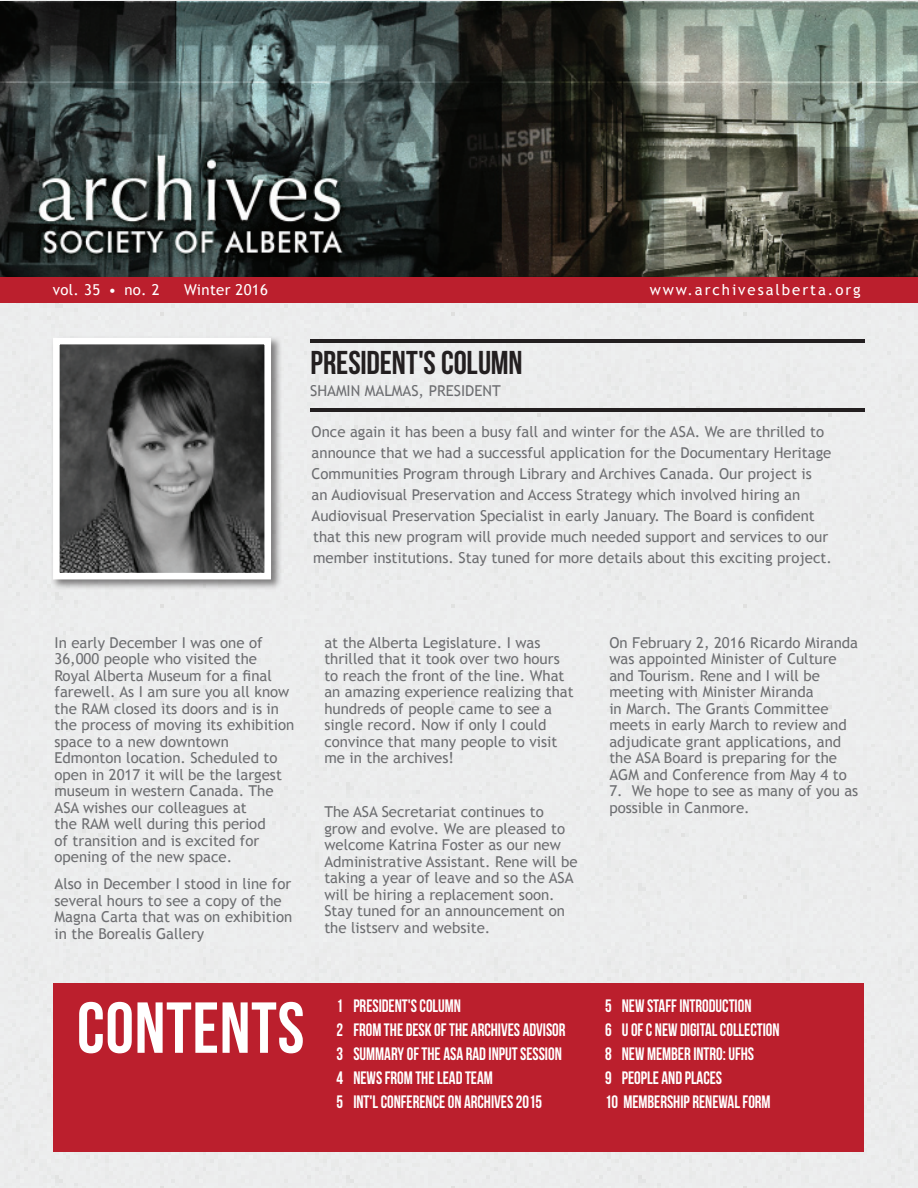
<style>
.page{position:relative;width:918px;height:1188px;background:#eceded}
.page>*{position:absolute;margin:0;border:0;box-sizing:border-box;transform-origin:0 0}
.t1{font:72px "Bebas Neue";letter-spacing:.01em;color:#fff}
.t2{font:33px "Bebas Neue";color:#231f20}
.t3{font:18px/24px "Bebas Neue";color:#fff;scale:.93 1}
.t4{font:15px/16.5px "Trebuchet MS";color:#6d6e71}
.t5{font:15px "Trebuchet MS";letter-spacing:.13em;color:#fff}
.t6{font:15px "Trebuchet MS";letter-spacing:.02em;color:#fff}
</style>
<div class="page">
<img style="left:0;top:2px;width:918px;height:275px">
<div style="left:53px;top:984px;width:810px;height:168px;background:#bb1f2d"></div>
<hr style="left:310px;top:409px;width:555px;height:3px;background:#231f20">
<div style="left:0;top:277px;width:917px;height:26px;background:#bb1f2d"></div>
<div style="left:51px;top:335px;width:231px;height:255px;background:#231f20;opacity:.55"></div>
<img style="left:61px;top:346px;width:202px;height:225px">
<div style="left:53px;top:338px;width:218px;height:241px;border:7px solid #fff"></div>
<hr style="left:310px;top:340px;width:555px;height:3px;background:#231f20">
<p class="t5" style="left:53px;top:281px;width:108px">vol. 35 • no. 2</p>
<p class="t6" style="left:184px;top:281px;width:85px">Winter 2016</p>
<p class="t5" style="left:650px;top:281px;width:212px">www.archivesalberta.org</p>
<h2 class="t2" style="left:310px;top:344px;width:26px">PRESIDENT</h2>
<h2 class="t2" style="left:418px;top:344px;width:89px">'S COLUMN</h2>
<p class="t4" style="left:310px;top:383px;width:136px">SHAMIN MALMAS, President</p>
<p class="t4" style="left:312px;top:421px;width:522px;line-height:21px">Once again it has been a busy fall and winter for the ASA. We are thrilled to announce that we had a successful application for the Documentary Heritage Communities Program through Library and Archives Canada. Our project is<br>an Audiovisual Preservation and Access Strategy which involved hiring an Audiovisual Preservation Specialist in early January. The Board is confident that this new program will provide much needed support and services to our member institutions. Stay tuned for more details about this exciting project.</p>
<p class="t4" style="left:55px;top:635px;width:241px">In early December I was one of<br>36,000 people who visited the<br>Royal Alberta Museum for a final farewell. As I am sure you all know the RAM closed its doors and is in the process of moving its exhibition space to a new downtown<br>Edmonton location. Scheduled to open in 2017 it will be the largest museum in western Canada. The<br>ASA wishes our colleagues at<br>the RAM well during this period<br>of transition and is excited for opening of the new space.</p>
<p class="t4" style="left:55px;top:876px;width:239px">Also in December I stood in line for several hours to see a copy of the<br>Magna Carta that was on exhibition in the Borealis Gallery</p>
<p class="t4" style="left:324px;top:635px;width:251px">at the Alberta Legislature. I was thrilled that it took over two hours to reach the front of the line. What an amazing experience realizing that hundreds of people came to see a single record. Now if only I could convince that many people to visit me in the archives!</p>
<p class="t4" style="left:324px;top:804px;width:255px">The ASA Secretariat continues to grow and evolve. We are pleased to welcome Katrina Foster as our new Administrative Assistant. Rene will be taking a year of leave and so the ASA will be hiring a replacement soon.<br>Stay tuned for an announcement on the listserv and website.</p>
<p class="t4" style="left:609px;top:635px;width:250px">On February 2, 2016 Ricardo Miranda was appointed Minister of Culture and Tourism. Rene and I will be meeting with Minister Miranda<br>in March. The Grants Committee meets in early March to review and adjudicate grant applications, and the ASA Board is preparing for the<br>AGM and Conference from May 4 to</p>
<p class="t4" style="left:609px;top:783px;width:251px">7. We hope to see as many of you as possible in Canmore.</p>
<h1 class="t1" style="left:77px;top:988px;width:229px">CONTENTS</h1>
<p class="t3" style="left:337px;top:994px;width:248px">1 PRESIDENT'S COLUMN<br>2 FROM THE DESK OF THE ARCHIVES ADVISOR<br>3 SUMMARY OF THE ASA RAD INPUT SESSION<br>4 NEWS FROM THE LEAD TEAM<br>5 INT'L CONFERENCE ON ARCHIVES 2015</p>
<p class="t3" style="left:605px;top:994px;width:189px">5 NEW STAFF INTRODUCTION<br>6 U OF C NEW DIGITAL COLLECTION<br>8 NEW MEMBER INTRO: UFHS<br>9 PEOPLE AND PLACES<br>10 MEMBERSHIP RENEWAL FORM</p>
</div>
